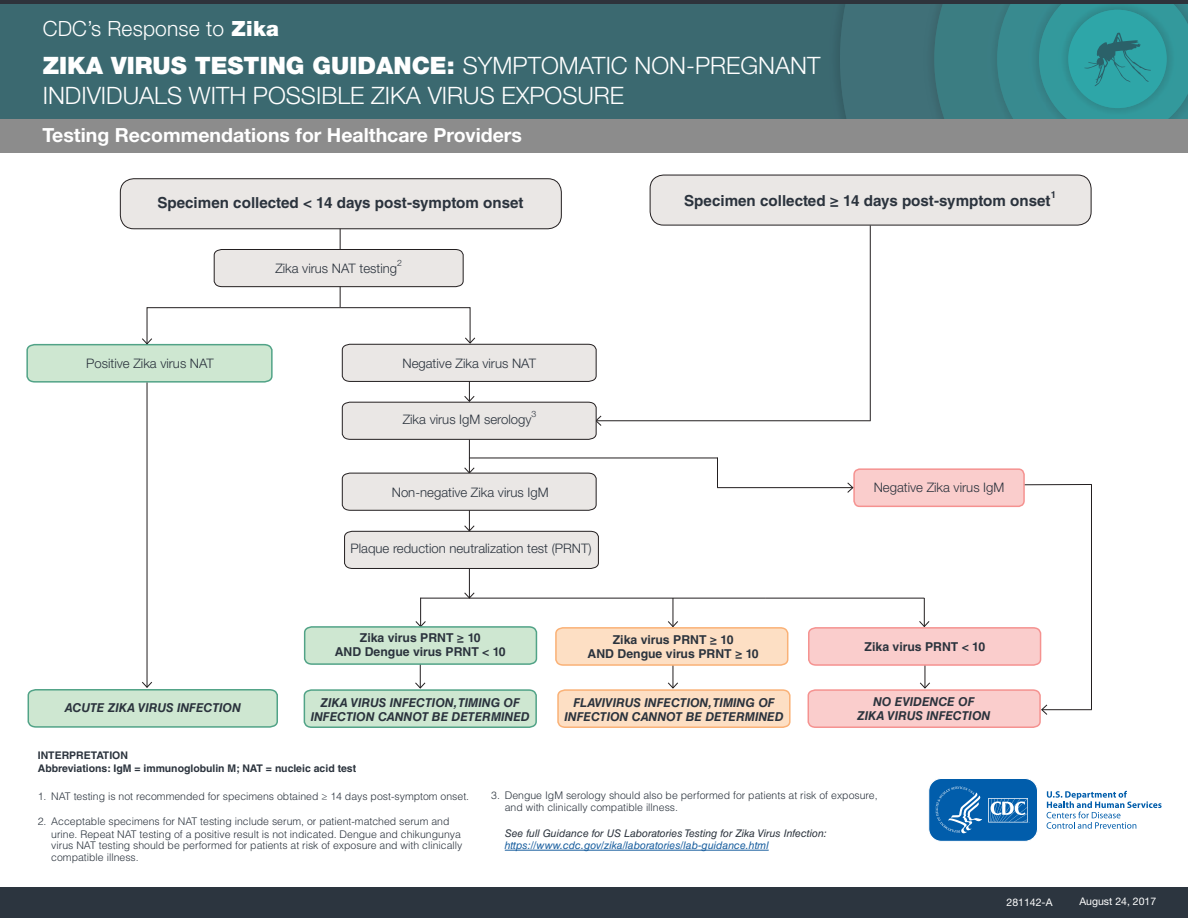
<style>
.page{position:relative;width:1188px;height:918px;background:#fff}
.page>*{position:absolute;margin:0;border:0;box-sizing:border-box;transform-origin:0 0}
.H1_-_Features{font:300 24px/30px "Helvetica Neue LT Std";color:#fff}
.H1_-_Response{font:300 21px "Helvetica Neue LT Std";letter-spacing:.01em;color:#fff}
.H1-_Miami{font:700 19.5px "Helvetica Neue LT Std";color:#fff}
.t1{font:700 15.15px "Helvetica LT Std";color:#2b333d}
.t2{font:300 13.05px "Helvetica Neue LT Std";color:#2b333d}
.t3{font:italic 700 12.3px/13.5px "Helvetica LT Std";color:#2b333d;text-align:center}
.t4{font:700 12.3px/13.5px "Helvetica LT Std";color:#2b333d;text-align:center}
.t5{font:300 10.5px/12.6px "Helvetica LT Std";color:#2b333d}
.t6{font:italic 10.5px/12.6px "Helvetica LT Std";color:#2b333d}
.p_-_left_align{font:700 10.5px/12.6px "Helvetica LT Std";color:#2b333d}
.t7{font:10.5px "Helvetica Neue LT Std";color:#fff}
.t8{font:700 9.6px "Helvetica LT Std";color:#2b333d}
.t9{font:300 8.7px "Helvetica Neue LT Std";color:#2b333d}
.s1{font-weight:900}
.s2{color:#175d9e}
</style>
<div class="page">
<hr style="left:420px;top:653px;width:1px;height:35px;background:#231f20">
<hr style="left:673px;top:653px;width:1px;height:35px;background:#231f20">
<hr style="left:925px;top:653px;width:1px;height:35px;background:#231f20">
<hr style="left:1042px;top:709px;width:50px;height:1px;background:#231f20">
<hr style="left:340px;top:225px;width:1px;height:82px;background:#231f20">
<div style="left:120px;top:179px;width:441px;height:50px;background:#eae7e5;border-radius:14px"></div>
<div style="left:120px;top:178px;width:442px;height:51px;border:1px solid #231f20;border-radius:14px"></div>
<div style="left:650px;top:175px;width:441px;height:50px;background:#eae7e5;border-radius:14px"></div>
<div style="left:650px;top:175px;width:441px;height:50px;border:1px solid #231f20;border-radius:14px"></div>
<svg style="left:1047px;top:791px;width:115px;height:38px"></svg>
<svg style="left:928px;top:778px;width:110px;height:64px;background:#2c78b9"></svg>
<svg style="left:557px;top:682px;width:234px;height:46px"></svg>
<svg style="left:555px;top:599px;width:234px;height:68px"></svg>
<hr style="left:469px;top:439px;width:1px;height:34px;background:#231f20">
<hr style="left:469px;top:497px;width:1px;height:34px;background:#231f20">
<hr style="left:469px;top:564px;width:1px;height:34px;background:#231f20">
<svg style="left:213px;top:249px;width:251px;height:38px;background:#dfdcda"></svg>
<div style="left:854px;top:469px;width:170px;height:37px;background:#facdcc;border-radius:6px"></div>
<div style="left:853px;top:468px;width:172px;height:39px;border:2px solid #f59290;border-radius:6px"></div>
<svg style="left:303px;top:592px;width:235px;height:74px"></svg>
<svg style="left:303px;top:682px;width:234px;height:46px"></svg>
<svg style="left:808px;top:598px;width:234px;height:69px"></svg>
<svg style="left:807px;top:682px;width:241px;height:46px"></svg>
<hr style="left:870px;top:225px;width:1px;height:196px;background:#231f20">
<hr style="left:469px;top:458px;width:249px;height:1px;background:#231f20">
<hr style="left:717px;top:458px;width:1px;height:30px;background:#231f20">
<hr style="left:596px;top:420px;width:275px;height:1px;background:#231f20">
<hr style="left:147px;top:383px;width:1px;height:304px;background:#231f20">
<svg style="left:27px;top:681px;width:251px;height:47px"></svg>
<hr style="left:717px;top:487px;width:136px;height:1px;background:#231f20">
<svg style="left:847px;top:482px;width:7px;height:11px"></svg>
<svg style="left:26px;top:307px;width:576px;height:133px"></svg>
<svg style="left:342px;top:467px;width:255px;height:44px;background:#e2dfde"></svg>
<svg style="left:344px;top:525px;width:255px;height:44px;background:#e2dfde"></svg>
<hr style="left:765px;top:598px;width:159px;height:1px;background:#231f20">
<hr style="left:420px;top:598px;width:345px;height:1px;background:#231f20">
<div style="left:0;top:887px;width:1188px;height:31px;background:#2c353f"></div>
<div style="left:0;top:3px;width:1188px;height:122px;background:#3b6970"></div>
<img style="left:829px;top:3px;width:11px;height:117px">
<svg style="left:840px;top:3px;width:348px;height:117px"></svg>
<hr style="left:0;top:0;width:1188px;height:3px;background:#2e333b">
<div style="left:0;top:120px;width:1188px;height:33px;background:#8c8c8c"></div>
<hr style="left:1091px;top:484px;width:1px;height:226px;background:#231f20">
<hr style="left:1025px;top:484px;width:67px;height:1px;background:#231f20">
<hr style="left:505px;top:850px;width:264px;height:1px;background:#175d9e">
<h1 class="H1_-_Response" style="left:43px;top:16px;width:238px">CDC’s Response to <span class="s1">Zika</span></h1>
<h1 class="H1_-_Features" style="left:43px;top:50px;width:779px"><span class="s1">ZIKA VIRUS TESTING GUIDANCE:</span> SYMPTOMATIC NON-PREGNANT<br>INDIVIDUALS WITH POSSIBLE ZIKA VIRUS EXPOSURE</h1>
<h1 class="H1-_Miami" style="left:42px;top:123px;width:481px">Testing Recommendations for Healthcare Providers</h1>
<p class="t1" style="left:157px;top:194px;width:368px">Specimen collected &lt; 14 days post-symptom onset</p>
<p class="t1" style="left:684px;top:191px;width:368px">Specimen collected ≥ 14 days post-symptom onset</p>
<p class="t8" style="left:1051px;top:189px;width:7px">1</p>
<p class="t9" style="left:397px;top:258px;width:6px">2</p>
<p class="t2" style="left:275px;top:260px;width:123px">Zika virus NAT testing</p>
<p class="t2" style="left:86px;top:355px;width:129px">Positive Zika virus NAT</p>
<p class="t2" style="left:403px;top:355px;width:135px">Negative Zika virus NAT</p>
<p class="t3" style="left:65px;top:701px;width:178px">ACUTE ZIKA VIRUS INFECTION</p>
<p class="t9" style="left:531px;top:409px;width:6px">3</p>
<p class="t2" style="left:403px;top:411px;width:130px">Zika virus IgM serology</p>
<p class="t2" style="left:392px;top:484px;width:158px">Non-negative Zika virus IgM</p>
<p class="t2" style="left:351px;top:541px;width:243px">Plaque reduction neutralization test (PRNT)</p>
<p class="t2" style="left:874px;top:480px;width:132px">Negative Zika virus IgM</p>
<p class="t4" style="left:335px;top:631px;width:172px">Zika virus PRNT ≥ 10<br>AND Dengue virus PRNT &lt; 10</p>
<p class="t4" style="left:588px;top:633px;width:173px">Zika virus PRNT ≥ 10<br>AND Dengue virus PRNT ≥ 10</p>
<p class="t3" style="left:565px;top:696px;width:221px">FLAVIVIRUS INFECTION, TIMING OF<br>INFECTION CANNOT BE DETERMINED</p>
<p class="t3" style="left:857px;top:695px;width:135px">NO EVIDENCE OF<br>ZIKA VIRUS INFECTION</p>
<p class="t4" style="left:865px;top:639px;width:122px">Zika virus PRNT &lt; 10</p>
<p class="t3" style="left:311px;top:696px;width:221px">ZIKA VIRUS INFECTION, TIMING OF<br>INFECTION CANNOT BE DETERMINED</p>
<p class="p_-_left_align" style="left:38px;top:749px;width:320px">INTERPRETATION<br>Abbreviations: IgM = immunoglobulin M; NAT = nucleic acid test</p>
<p class="t5" style="left:38px;top:790px;width:433px">1. NAT testing is not recommended for specimens obtained ≥ 14 days post-symptom onset.</p>
<p class="t5" style="left:51px;top:815px;width:411px;text-indent:-14px">2. Acceptable specimens for NAT testing include serum, or patient-matched serum and urine. Repeat NAT testing of a positive result is not indicated. Dengue and chikungunya</p>
<p class="t5" style="left:51px;top:840px;width:413px;line-height:11.2px">virus NAT testing should be performed for patients at risk of exposure and with clinically compatible illness.</p>
<p class="t5" style="left:505px;top:789px;width:374px;text-indent:-14px">3. Dengue IgM serology should also be performed for patients at risk of exposure, and with clinically compatible illness.</p>
<p class="t6" style="left:505px;top:827px;width:323px">See full Guidance for US Laboratories Testing for Zika Virus Infection: <span class="s2">https://www.cdc.gov/zika/laboratories/lab-guidance.html</span></p>
<p class="t7" style="left:1007px;top:896px;width:47px">281142-A</p>
<p class="t7" style="left:1079px;top:895px;width:78px">August 24, 2017</p>
</div>
